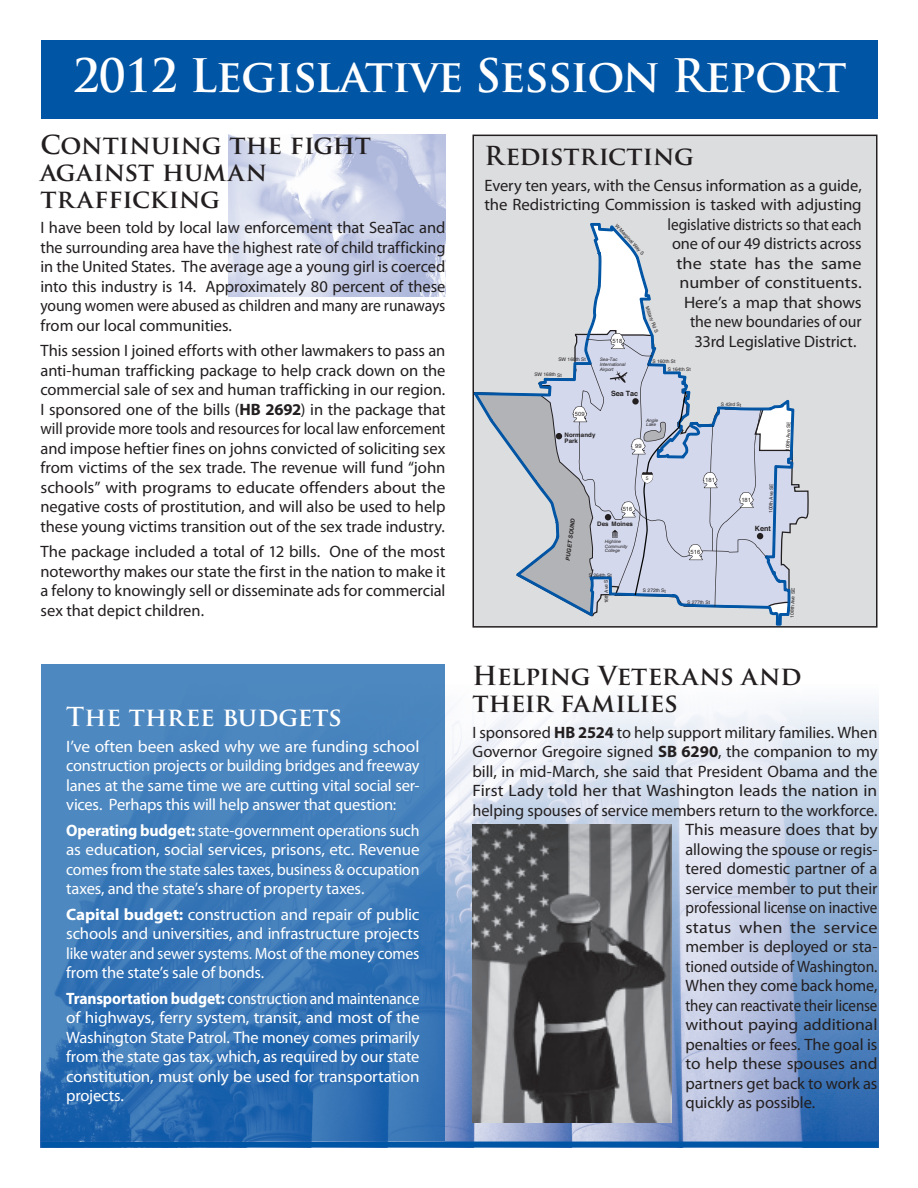
<style>
.page{position:relative;width:918px;height:1188px;background:#fff}
.page>*{position:absolute;margin:0;border:0;box-sizing:border-box;transform-origin:0 0}
.t1{font:700 45px "Trajan Pro";letter-spacing:-.02em;color:#fff}
.t2{font:700 25.5px/27px "Trajan Pro";letter-spacing:-.005em;color:#231f20}
.t3{font:700 25.5px "Trajan Pro";letter-spacing:-.005em;color:#fff}
.t4{font:16.5px/19.5px "Myriad Pro";letter-spacing:-.005em;color:#231f20;text-align:justify}
.t5{font:16.5px/19.5px "Myriad Pro";letter-spacing:-.015em;color:#fff;text-align:justify;scale:.95 1}
.t6{font:16.5px/19.5px "Myriad Pro";letter-spacing:-.015em;color:#fff;text-align:justify;scale:.96 1}
.t7{font:16.5px/19.5px "Myriad Pro";letter-spacing:-.015em;color:#fff;text-align:justify;scale:1.05 1}
.t8{font:16.5px/19.5px "Myriad Pro";letter-spacing:-.015em;color:#fff;text-align:justify;scale:1.04 1}
.t9{font:16.5px "Myriad Pro";letter-spacing:-.005em;color:#231f20;scale:1.06 1}
.t10{font:16.5px "Myriad Pro";letter-spacing:-.005em;color:#231f20;scale:1.05 1}
.t11{font:16.5px "Myriad Pro";letter-spacing:-.005em;color:#231f20;scale:1.1 1}
.t12{font:16.5px "Myriad Pro";letter-spacing:-.005em;color:#231f20;scale:.93 1}
.t13{font:16.5px "Myriad Pro";letter-spacing:-.005em;color:#231f20;scale:.92 1}
.t14{font:16.5px "Myriad Pro";letter-spacing:-.005em;color:#231f20;scale:.91 1}
.t15{font:16.5px "Myriad Pro";letter-spacing:-.005em;color:#231f20;scale:.94 1}
.t16{font:16.5px "Myriad Pro";letter-spacing:-.005em;color:#231f20;scale:1.07 1}
.t17{font:16.5px "Myriad Pro";letter-spacing:-.005em;color:#231f20;scale:1.09 1}
.t18{font:16.5px "Myriad Pro";letter-spacing:-.005em;color:#231f20;scale:.96 1}
.t19{font:16.5px "Myriad Pro";letter-spacing:-.005em;color:#231f20;scale:1.04 1}
.t20{font:700 7.2px "Helvetica";color:#231f20}
.t21{font:700 6.15px/5.1px "Helvetica";letter-spacing:.01em;color:#211e1e}
.t22{font:5.85px "Arial";color:#231f20}
.t23{font:italic 700 5.85px "Arial";color:#231f20}
.t24{font:4.95px/8.2px "Helvetica";color:#231f20}
.t25{font:4.95px "Arial";color:#231f20}
.t26{font:italic 4.65px/4.7px "Arial";color:#231f20}
.t27{font:italic 4.5px/4.5px "Arial";color:#231f20}
.s1{font-weight:700}
</style>
<div class="page">
<img style="left:40px;top:701px;width:838px;height:446px">
<div style="left:473px;top:135px;width:404px;height:492px;background:#dcdddf"></div>
<img style="left:229px;top:135px;width:217px;height:162px">
<div style="left:41px;top:41px;width:837px;height:78px;background:#0155a5"></div>
<div style="left:41px;top:1142px;width:837px;height:6px;background:#0155a5"></div>
<svg style="left:41px;top:664px;width:404px;height:476px;background:#3c7ab8"></svg>
<img style="left:472px;top:824px;width:200px;height:299px">
<svg style="left:795px;top:484px;width:13px;height:41px"></svg>
<svg style="left:472px;top:223px;width:323px;height:405px"></svg>
<svg style="left:587px;top:225px;width:65px;height:131px"></svg>
<svg style="left:474px;top:363px;width:319px;height:261px"></svg>
<h1 class="t1" style="left:73px;top:48px;width:776px">2012 Legislative Session Report</h1>
<h2 class="t2" style="left:40px;top:131px;width:332px">Continuing the fight against human trafficking</h2>
<p class="t4" style="left:40px;top:218px;width:407px">I have been told by local law enforcement that SeaTac and the surrounding area have the highest rate of child trafficking in the United States. The average age a young girl is coerced into this industry is 14. Approximately 80 percent of these young women were abused as children and many are runaways from our local communities.</p>
<p class="t4" style="left:40px;top:341px;width:407px">This session I joined efforts with other lawmakers to pass an anti-human trafficking package to help crack down on the commercial sale of sex and human trafficking in our region.<br>I sponsored one of the bills (<span class="s1">HB 2692</span>) in the package that will provide more tools and resources for local law enforcement and impose heftier fines on johns convicted of soliciting sex from victims of the sex trade. The revenue will fund “john schools” with programs to educate offenders about the negative costs of prostitution, and will also be used to help these young victims transition out of the sex trade industry.</p>
<p class="t4" style="left:40px;top:542px;width:407px">The package included a total of 12 bills. One of the most noteworthy makes our state the first in the nation to make it a felony to knowingly sell or disseminate ads for commercial sex that depict children.</p>
<h2 class="t3" style="left:66px;top:701px;width:277px">The three budgets</h2>
<p class="t7" style="left:66px;top:736px;width:338px">I’ve often been asked why we are funding school construction projects or building bridges and freeway lanes at the same time we are cutting vital social ser&shy;vices. Perhaps this will help answer that question:</p>
<p class="t6" style="left:66px;top:820px;width:370px"><span class="s1">Operating budget:</span> state-government operations such as education, social services, prisons, etc. Revenue comes from the state sales taxes, business &amp; occupation taxes, and the state’s share of property taxes.</p>
<p class="t8" style="left:66px;top:904px;width:341px"><span class="s1">Capital budget:</span> construction and repair of public schools and universities, and infrastructure projects like water and sewer systems. Most of the money comes from the state’s sale of bonds.</p>
<p class="t5" style="left:66px;top:988px;width:374px"><span class="s1">Transportation budget:</span> construction and maintenance of highways, ferry system, transit, and most of the Washington State Patrol. The money comes primarily from the state gas tax, which, as required by our state constitution, must only be used for transportation projects.</p>
<h2 class="t2" style="left:484px;top:143px;width:211px">Redistricting</h2>
<p class="t4" style="left:484px;top:175px;width:379px">Every ten years, with the Census information as a guide,</p>
<p class="t4" style="left:484px;top:195px;width:379px">the Redistricting Commission is tasked with adjusting</p>
<p class="t12" style="left:668px;top:214px;width:210px">legislative districts so that each</p>
<p class="t4" style="left:672px;top:234px;width:191px">one of our 49 districts across</p>
<p class="t11" style="left:676px;top:253px;width:170px">the state has the same</p>
<p class="t17" style="left:680px;top:272px;width:169px">number of constituents.</p>
<p class="t19" style="left:684px;top:292px;width:172px">Here’s a map that shows</p>
<p class="t18" style="left:690px;top:311px;width:180px">the new boundaries of our</p>
<p class="t4" style="left:694px;top:331px;width:163px">33rd Legislative District.</p>
<p class="t24" style="left:619px;top:222px;width:42px;rotate:47deg">W Marginal Way S</p>
<p class="t24" style="left:651px;top:305px;width:29px;rotate:69deg">Military Rd S</p>
<p class="t24" style="left:668px;top:357px;width:24px;text-indent:-15px">S 160th St<br>S 164th St</p>
<p class="t22" style="left:613px;top:337px;width:11px">518</p>
<p class="t24" style="left:558px;top:356px;width:29px">SW 160th St</p>
<p class="t26" style="left:600px;top:357px;width:27px">Sea-Tac<br>International<br>Airport</p>
<p class="t24" style="left:534px;top:370px;width:29px;rotate:1deg">SW 168th St</p>
<p class="t22" style="left:575px;top:411px;width:11px">509</p>
<p class="t21" style="left:565px;top:433px;width:32px">Normandy<br>Park</p>
<p class="t20" style="left:611px;top:388px;width:29px">Sea Tac</p>
<p class="t26" style="left:646px;top:418px;width:13px">Angle<br>Lake</p>
<p class="t22" style="left:635px;top:443px;width:8px">99</p>
<p class="t22" style="left:623px;top:506px;width:11px">516</p>
<p class="t25" style="left:646px;top:476px;width:4px">5</p>
<p class="t23" style="left:565px;top:560px;width:44px;rotate:-83deg">PUGET SOUND</p>
<p class="t21" style="left:597px;top:521px;width:37px">Des Moines</p>
<p class="t27" style="left:605px;top:539px;width:24px">Highline<br>Community<br>College</p>
<p class="t24" style="left:589px;top:571px;width:24px">S 264th St</p>
<p class="t24" style="left:602px;top:603px;width:25px;rotate:-90deg">16th Ave S</p>
<p class="t24" style="left:643px;top:586px;width:24px;rotate:1deg">S 272th St</p>
<p class="t24" style="left:721px;top:400px;width:22px;rotate:3deg">S 43rd St</p>
<p class="t22" style="left:705px;top:476px;width:11px">181</p>
<p class="t22" style="left:741px;top:496px;width:11px">181</p>
<p class="t24" style="left:767px;top:513px;width:31px;rotate:-88deg">100th Ave SE</p>
<p class="t22" style="left:691px;top:548px;width:11px">516</p>
<p class="t20" style="left:755px;top:523px;width:17px">Kent</p>
<p class="t24" style="left:784px;top:451px;width:31px;rotate:-88deg">108th Ave SE</p>
<p class="t24" style="left:687px;top:598px;width:24px;rotate:1deg">S 277th St</p>
<p class="t24" style="left:788px;top:617px;width:31px;rotate:-88deg">108th Ave SE</p>
<h2 class="t2" style="left:472px;top:663px;width:331px">Helping Veterans and their families</h2>
<p class="t4" style="left:472px;top:722px;width:406px">I sponsored <span class="s1">HB 2524</span> to help support military families. When</p>
<p class="t4" style="left:472px;top:742px;width:406px">Governor Gregoire signed <span class="s1">SB 6290</span>, the companion to my</p>
<p class="t4" style="left:472px;top:761px;width:407px">bill, in mid-March, she said that President Obama and the</p>
<p class="t9" style="left:472px;top:781px;width:383px">First Lady told her that Washington leads the nation in</p>
<p class="t4" style="left:472px;top:800px;width:406px">helping spouses of service members return to the workforce.</p>
<p class="t10" style="left:686px;top:820px;width:184px">This measure does that by</p>
<p class="t4" style="left:686px;top:839px;width:194px">allowing the spouse or regis-</p>
<p class="t4" style="left:686px;top:859px;width:193px">tered domestic partner of a</p>
<p class="t4" style="left:686px;top:878px;width:193px">service member to put their</p>
<p class="t13" style="left:686px;top:898px;width:210px">professional license on inactive</p>
<p class="t11" style="left:686px;top:917px;width:176px">status when the service</p>
<p class="t4" style="left:686px;top:937px;width:193px">member is deployed or sta-</p>
<p class="t15" style="left:686px;top:956px;width:206px">tioned outside of Washington.</p>
<p class="t4" style="left:686px;top:976px;width:193px">When they come back home,</p>
<p class="t14" style="left:686px;top:995px;width:212px">they can reactivate their license</p>
<p class="t16" style="left:686px;top:1015px;width:181px">without paying additional</p>
<p class="t4" style="left:686px;top:1034px;width:193px">penalties or fees. The goal is</p>
<p class="t10" style="left:686px;top:1054px;width:184px">to help these spouses and</p>
<p class="t4" style="left:686px;top:1073px;width:194px">partners get back to work as</p>
<p class="t4" style="left:686px;top:1093px;width:131px">quickly as possible.</p>
</div>
